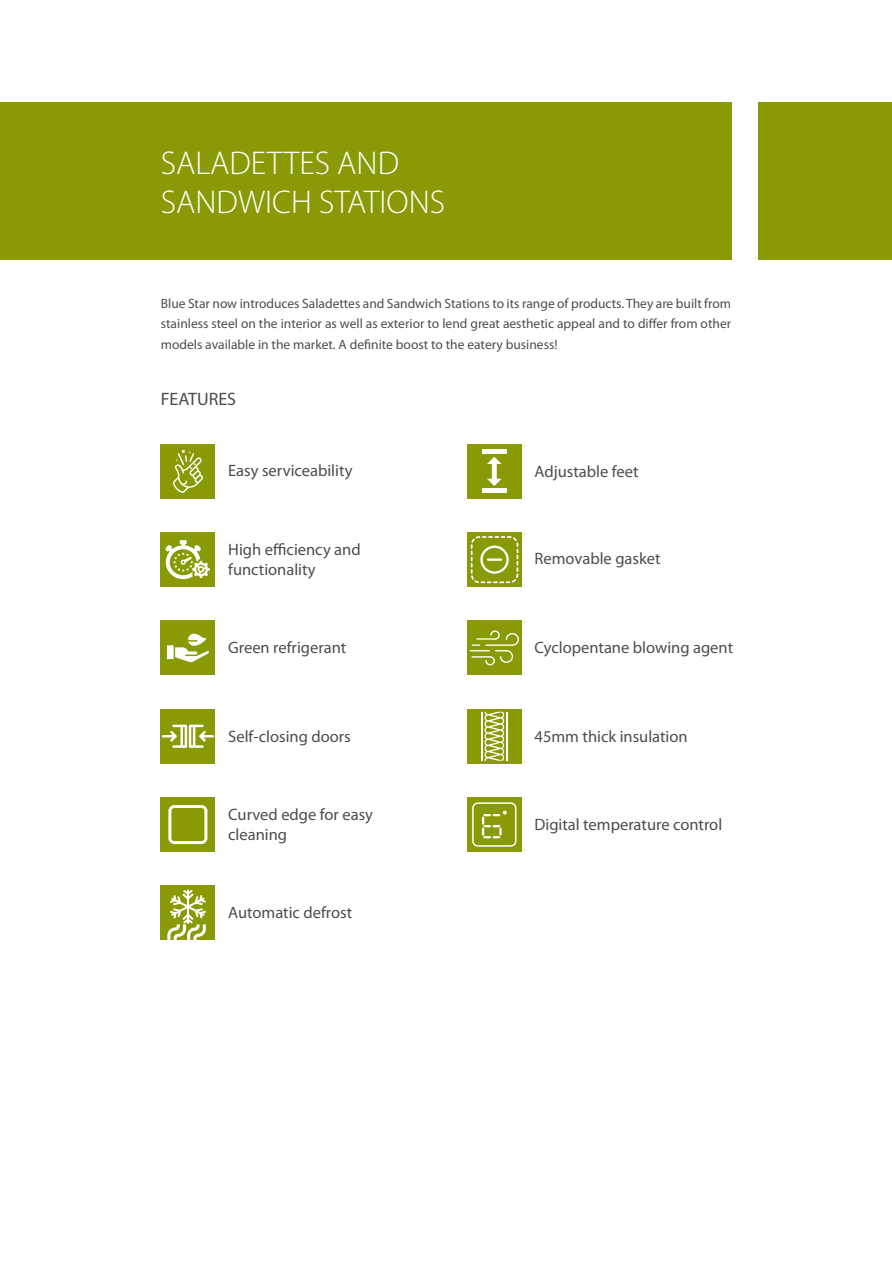
<style>
.page{position:relative;width:892px;height:1262px;background:#fff}
.page>*{position:absolute;margin:0;border:0;box-sizing:border-box;transform-origin:0 0}
.t1{font:300 33px/39.6px "Myriad Pro";color:#fff}
.t2{font:18px "Myriad Pro";color:#4d4d4f}
.t3{font:16.5px/19.5px "Myriad Pro";color:#4d4d4f}
.t4{font:13.5px/20.2px "Myriad Pro";color:#4d4d4f;text-align:justify}
</style>
<div class="page">
<div style="left:0;top:102px;width:730px;height:158px;background:#8a9a06"></div>
<div style="left:757px;top:102px;width:134px;height:158px;background:#8a9a06"></div>
<div style="left:161px;top:885px;width:54px;height:54px;background:#8a9a06"></div>
<svg style="left:167px;top:889px;width:39px;height:50px"></svg>
<div style="left:161px;top:444px;width:54px;height:54px;background:#8a9a06"></div>
<svg style="left:173px;top:450px;width:30px;height:42px"></svg>
<div style="left:160px;top:532px;width:55px;height:54px;background:#8a9a06"></div>
<svg style="left:165px;top:540px;width:45px;height:40px"></svg>
<div style="left:161px;top:709px;width:54px;height:54px;background:#8a9a06"></div>
<svg style="left:162px;top:724px;width:52px;height:23px"></svg>
<div style="left:161px;top:797px;width:54px;height:54px;background:#8a9a06"></div>
<svg style="left:168px;top:805px;width:39px;height:38px"></svg>
<div style="left:467px;top:532px;width:54px;height:54px;background:#8a9a06"></div>
<svg style="left:470px;top:536px;width:48px;height:47px"></svg>
<div style="left:161px;top:620px;width:54px;height:55px;background:#8a9a06"></div>
<svg style="left:167px;top:633px;width:42px;height:29px"></svg>
<div style="left:467px;top:444px;width:54px;height:54px;background:#8a9a06"></div>
<svg style="left:487px;top:456px;width:14px;height:30px"></svg>
<div style="left:482px;top:449px;width:24px;height:5px;background:#fff"></div>
<div style="left:482px;top:488px;width:24px;height:5px;background:#fff"></div>
<div style="left:467px;top:620px;width:54px;height:55px;background:#8a9a06"></div>
<svg style="left:469px;top:630px;width:49px;height:35px"></svg>
<div style="left:467px;top:709px;width:54px;height:54px;background:#8a9a06"></div>
<hr style="left:481px;top:711px;width:1px;height:49px;background:#fff">
<hr style="left:505px;top:711px;width:2px;height:49px;background:#fff">
<svg style="left:484px;top:711px;width:20px;height:49px"></svg>
<div style="left:467px;top:797px;width:54px;height:54px;background:#8a9a06"></div>
<svg style="left:481px;top:810px;width:25px;height:28px"></svg>
<div style="left:472px;top:802px;width:44px;height:44px;border:2px solid #fff;border-radius:5px"></div>
<h1 class="t1" style="left:161px;top:142px;width:285px">SALADETTES AND<br>SANDWICH STATIONS</h1>
<p class="t4" style="left:161px;top:293px;width:571px">Blue Star now introduces Saladettes and Sandwich Stations to its range of products. They are built from stainless steel on the interior as well as exterior to lend great aesthetic appeal and to differ from other models available in the market. A definite boost to the eatery business!</p>
<h2 class="t2" style="left:161px;top:387px;width:77px">FEATURES</h2>
<p class="t3" style="left:228px;top:460px;width:126px">Easy serviceability</p>
<p class="t3" style="left:228px;top:539px;width:134px">High efficiency and functionality</p>
<p class="t3" style="left:228px;top:637px;width:120px">Green refrigerant</p>
<p class="t3" style="left:228px;top:726px;width:124px">Self-closing doors</p>
<p class="t3" style="left:228px;top:804px;width:146px">Curved edge for easy cleaning</p>
<p class="t3" style="left:228px;top:902px;width:125px">Automatic defrost</p>
<p class="t3" style="left:534px;top:461px;width:105px">Adjustable feet</p>
<p class="t3" style="left:534px;top:548px;width:127px">Removable gasket</p>
<p class="t3" style="left:534px;top:637px;width:200px">Cyclopentane blowing agent</p>
<p class="t3" style="left:534px;top:726px;width:155px">45mm thick insulation</p>
<p class="t3" style="left:534px;top:814px;width:189px">Digital temperature control</p>
</div>
